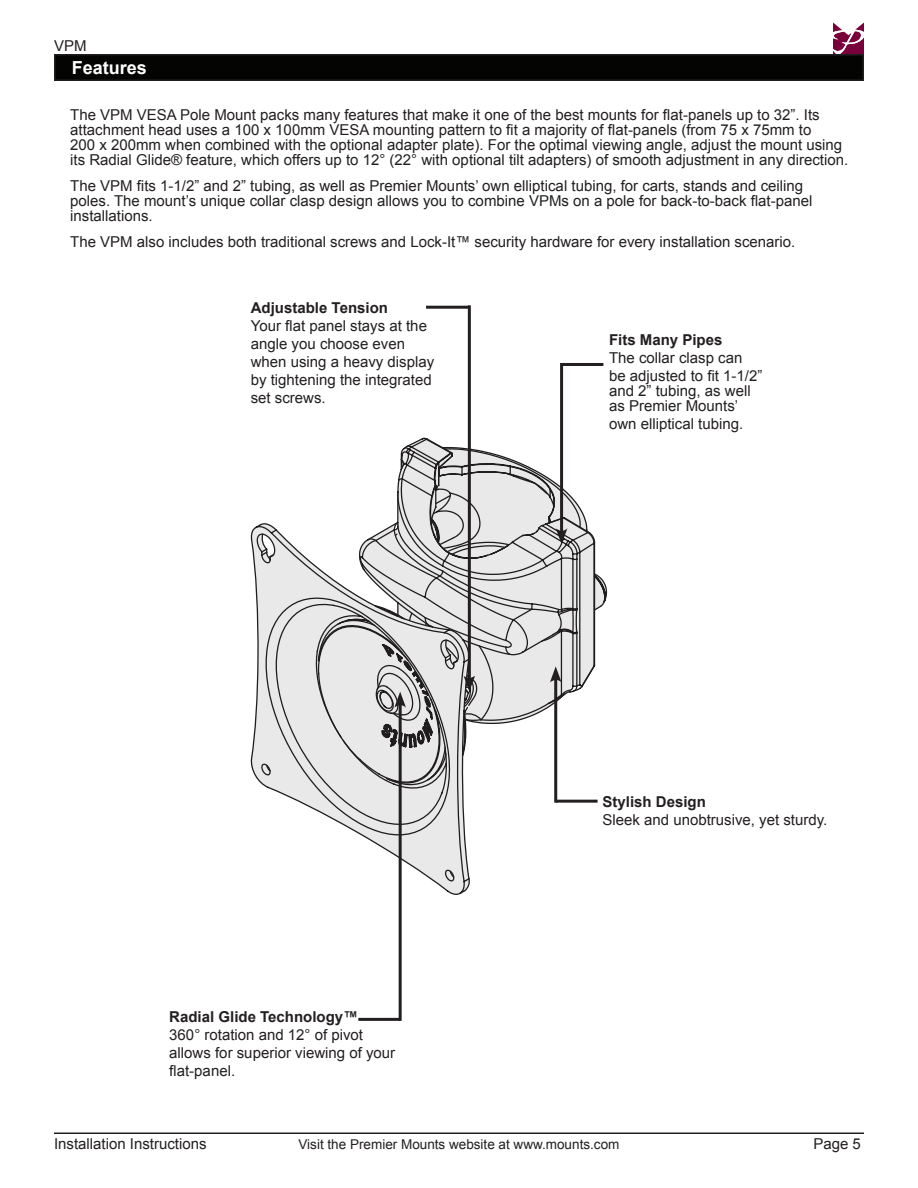
<style>
.page{position:relative;width:918px;height:1188px;background:#fff}
.page>*{position:absolute;margin:0;border:0;box-sizing:border-box;transform-origin:0 0}
.t1{font:700 18px "Arial";color:#fff}
.t2{font:15px/18px "Arial";color:#231f20}
.t3{font:700 15px "Arial";color:#231f20}
.t4{font:13.5px "Arial";color:#231f20}
</style>
<div class="page">
<svg style="left:833px;top:22px;width:31px;height:32px"></svg>
<hr style="left:54px;top:1132px;width:810px;height:2px;background:#231f20">
<div style="left:55px;top:55px;width:808px;height:25px;background:#040503"></div>
<div style="left:54px;top:54px;width:810px;height:27px;border:2px solid #231f20"></div>
<hr style="left:358px;top:1018px;width:42px;height:3px;background:#231f20">
<hr style="left:399px;top:702px;width:3px;height:319px;background:#231f20">
<hr style="left:560px;top:363px;width:3px;height:171px;background:#231f20">
<hr style="left:562px;top:363px;width:41px;height:3px;background:#231f20">
<hr style="left:426px;top:306px;width:43px;height:3px;background:#231f20">
<hr style="left:468px;top:305px;width:3px;height:376px;background:#231f20">
<svg style="left:250px;top:438px;width:356px;height:456px"></svg>
<p class="t2" style="left:54px;top:37px;width:34px">VPM</p>
<p class="t1" style="left:72px;top:56px;width:77px">Features</p>
<p class="t2" style="left:70px;top:107px;width:780px;line-height:15px">The VPM VESA Pole Mount packs many features that make it one of the best mounts for flat-panels up to 32”. Its attachment head uses a 100 x 100mm VESA mounting pattern to fit a majority of flat-panels (from 75 x 75mm to<br>200 x 200mm when combined with the optional adapter plate). For the optimal viewing angle, adjust the mount using its Radial Glide® feature, which offers up to 12° (22° with optional tilt adapters) of smooth adjustment in any direction.</p>
<p class="t2" style="left:70px;top:178px;width:744px;line-height:15px">The VPM fits 1-1/2” and 2” tubing, as well as Premier Mounts’ own elliptical tubing, for carts, stands and ceiling poles. The mount’s unique collar clasp design allows you to combine VPMs on a pole for back-to-back flat-panel installations.</p>
<p class="t2" style="left:70px;top:232px;width:727px">The VPM also includes both traditional screws and Lock-It™ security hardware for every installation scenario.</p>
<p class="t3" style="left:251px;top:298px;width:139px">Adjustable Tension</p>
<p class="t2" style="left:251px;top:317px;width:185px">Your flat panel stays at the angle you choose even when using a heavy display by tightening the integrated set screws.</p>
<p class="t3" style="left:169px;top:1007px;width:190px">Radial Glide Technology™</p>
<p class="t2" style="left:169px;top:1026px;width:227px">360° rotation and 12° of pivot allows for superior viewing of your flat-panel.</p>
<p class="t3" style="left:609px;top:330px;width:115px">Fits Many Pipes</p>
<p class="t2" style="left:609px;top:349px;width:155px">The collar clasp can be adjusted to fit 1-1/2”</p>
<p class="t2" style="left:609px;top:384px;width:143px;line-height:15px">and 2” tubing, as well as Premier Mounts’</p>
<p class="t2" style="left:609px;top:415px;width:136px">own elliptical tubing.</p>
<p class="t3" style="left:603px;top:792px;width:105px">Stylish Design</p>
<p class="t2" style="left:603px;top:811px;width:226px">Sleek and unobtrusive, yet sturdy.</p>
<p class="t2" style="left:54px;top:1135px;width:154px">Installation Instructions</p>
<p class="t4" style="left:299px;top:1135px;width:322px">Visit the Premier Mounts website at www.mounts.com</p>
<p class="t2" style="left:813px;top:1135px;width:49px">Page 5</p>
</div>
